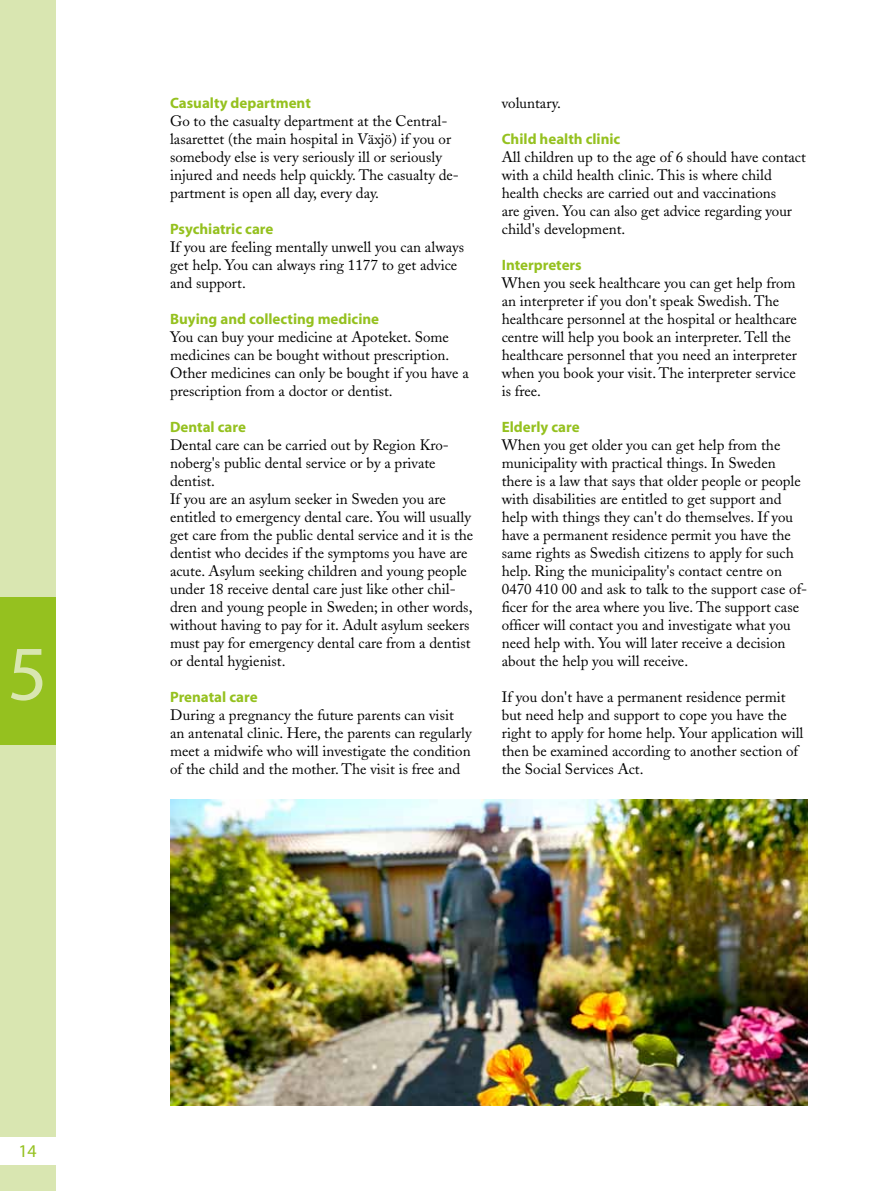
<style>
.page{position:relative;width:893px;height:1191px;background:#fff}
.page>*{position:absolute;margin:0;border:0;box-sizing:border-box;transform-origin:0 0}
.t1{font:78px "Myriad";color:#d9e6b1}
.t2{font:18px "Myriad";color:#95c11f}
.t3{font:15px/18px "Adobe Caslon";color:#000}
.t4{font:700 15px "Myriad";color:#95c11f}
</style>
<div class="page">
<div style="left:0;top:0;width:55px;height:150px;background:#d9e6b1"></div>
<div style="left:0;top:150px;width:55px;height:149px;background:#d9e6b1"></div>
<div style="left:0;top:299px;width:55px;height:149px;background:#d9e6b1"></div>
<div style="left:0;top:448px;width:55px;height:148px;background:#d9e6b1"></div>
<div style="left:0;top:596px;width:55px;height:149px;background:#95c11f"></div>
<div style="left:0;top:745px;width:55px;height:149px;background:#d9e6b1"></div>
<div style="left:0;top:894px;width:55px;height:149px;background:#d9e6b1"></div>
<div style="left:0;top:1043px;width:55px;height:148px;background:#d9e6b1"></div>
<img style="left:170px;top:799px;width:638px;height:307px">
<div style="left:0;top:1136px;width:85px;height:28px;background:#fff"></div>
<h1 class="t1" style="left:8px;top:635px;width:42px">5</h1>
<p class="t4" style="left:170px;top:95px;width:142px">Casualty department</p>
<p class="t3" style="left:170px;top:112px;width:290px">Go to the casualty department at the Central&shy;lasarettet (the main hospital in Växjö) if you or somebody else is very seriously ill or seriously injured and needs help quickly. The casualty de&shy;partment is open all day, every day.</p>
<p class="t4" style="left:170px;top:221px;width:105px">Psychiatric care</p>
<p class="t3" style="left:170px;top:238px;width:295px">If you are feeling mentally unwell you can always get help. You can always ring 1177 to get advice and support.</p>
<p class="t4" style="left:170px;top:311px;width:211px">Buying and collecting medicine</p>
<p class="t3" style="left:170px;top:328px;width:300px">You can buy your medicine at Apoteket. Some medicines can be bought without prescription.<br>Other medicines can only be bought if you have a prescription from a doctor or dentist.</p>
<p class="t4" style="left:170px;top:419px;width:77px">Dental care</p>
<p class="t3" style="left:170px;top:436px;width:305px">Dental care can be carried out by Region Kro&shy;noberg's public dental service or by a private dentist.<br>If you are an asylum seeker in Sweden you are entitled to emergency dental care. You will usually get care from the public dental service and it is the dentist who decides if the symptoms you have are acute. Asylum seeking children and young people under 18 receive dental care just like other chil&shy;dren and young people in Sweden; in other words, without having to pay for it. Adult asylum seekers must pay for emergency dental care from a dentist or dental hygienist.</p>
<p class="t4" style="left:170px;top:689px;width:89px">Prenatal care</p>
<p class="t3" style="left:170px;top:706px;width:303px">During a pregnancy the future parents can visit an antenatal clinic. Here, the parents can regularly meet a midwife who will investigate the condition of the child and the mother. The visit is free and</p>
<p class="t3" style="left:502px;top:94px;width:61px">voluntary.</p>
<p class="t4" style="left:502px;top:131px;width:120px">Child health clinic</p>
<p class="t3" style="left:502px;top:148px;width:306px">All children up to the age of 6 should have contact with a child health clinic. This is where child health checks are carried out and vaccinations<br>are given. You can also get advice regarding your child's development.</p>
<p class="t4" style="left:502px;top:257px;width:82px">Interpreters</p>
<p class="t3" style="left:502px;top:274px;width:297px">When you seek healthcare you can get help from an interpreter if you don't speak Swedish. The healthcare personnel at the hospital or healthcare centre will help you book an interpreter. Tell the healthcare personnel that you need an interpreter when you book your visit. The interpreter service is free.</p>
<p class="t4" style="left:502px;top:419px;width:79px">Elderly care</p>
<p class="t3" style="left:502px;top:436px;width:307px">When you get older you can get help from the municipality with practical things. In Sweden there is a law that says that older people or people with disabilities are entitled to get support and help with things they can't do themselves. If you have a permanent residence permit you have the same rights as Swedish citizens to apply for such help. Ring the municipality's contact centre on 0470 410 00 and ask to talk to the support case of&shy;ficer for the area where you live. The support case officer will contact you and investigate what you need help with. You will later receive a decision about the help you will receive.</p>
<p class="t3" style="left:502px;top:688px;width:303px">If you don't have a permanent residence permit but need help and support to cope you have the right to apply for home help. Your application will then be examined according to another section of the Social Services Act.</p>
<p class="t2" style="left:18px;top:1141px;width:20px">14</p>
</div>
